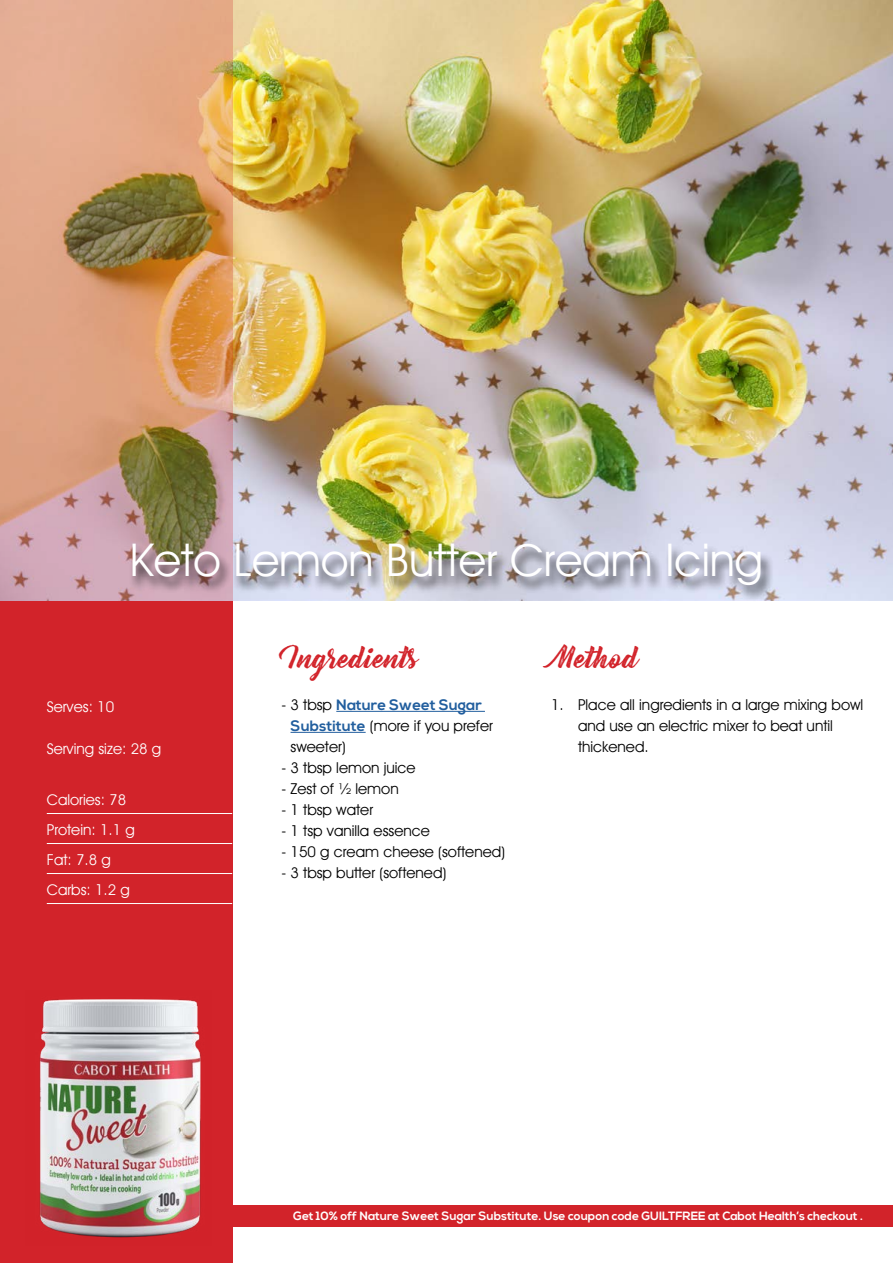
<style>
.page{position:relative;width:893px;height:1263px;background:#fff}
.page>*{position:absolute;margin:0;border:0;box-sizing:border-box;transform-origin:0 0}
.t1{font:45px "Avant Garde IT Cby BT";color:#fff}
.t2{font:27px "Bernadette Rough";color:#d2232a}
.t3{font:15px/21px "Avant Garde IT Cby BT";color:#000}
.t4{font:15px/30px "Avant Garde IT Cby BT";color:#fff}
.t5{font:700 15px "Nexa";color:#215e9e}
.t6{font:700 12px "Nexa";color:#fff}
.s1{font-family:"Avant Garde IT Cby BT";font-weight:400;color:#000}
.s2{font-family:"Nexa";font-weight:700;color:#215e9e}
</style>
<div class="page">
<div style="left:9px;top:1205px;width:884px;height:22px;background:#d2232a"></div>
<div style="left:0;top:0;width:233px;height:1263px;background:#d2232a"></div>
<img style="left:232px;top:0;width:661px;height:600px">
<hr style="left:336px;top:711px;width:149px;height:1px;background:#215e9e">
<hr style="left:291px;top:732px;width:75px;height:1px;background:#215e9e">
<img style="left:0;top:0;width:232px;height:600px">
<div style="left:129px;top:544px;width:645px;height:57px;background:#000;opacity:.75"></div>
<img style="left:39px;top:999px;width:162px;height:239px">
<hr style="left:47px;top:813px;width:185px;height:1px;background:#fff">
<hr style="left:47px;top:843px;width:185px;height:1px;background:#fff">
<hr style="left:47px;top:873px;width:185px;height:1px;background:#fff">
<hr style="left:47px;top:903px;width:185px;height:1px;background:#fff">
<h1 class="t1" style="left:130px;top:533px;width:635px">Keto Lemon Butter Cream Icing</h1>
<p class="t4" style="left:47px;top:691px;width:69px">Serves: 10</p>
<p class="t4" style="left:47px;top:733px;width:116px">Serving size: 28 g</p>
<p class="t4" style="left:47px;top:784px;width:90px">Calories: 78<br>Protein: 1.1 g<br>Fat: 7.8 g<br>Carbs: 1.2 g</p>
<h2 class="t2" style="left:281px;top:636px;width:139px">Ingredients</h2>
<p class="t5" style="left:281px;top:696px;width:202px"><span class="s1">- 3 tbsp</span> Nature Sweet Sugar</p>
<p class="t3" style="left:291px;top:715px;width:204px"><span class="s2">Substitute</span> (more if you prefer sweeter)</p>
<p class="t3" style="left:281px;top:757px;width:136px">- 3 tbsp lemon juice</p>
<p class="t3" style="left:281px;top:778px;width:119px">- Zest of ½ lemon</p>
<p class="t3" style="left:281px;top:799px;width:93px">- 1 tbsp water</p>
<p class="t3" style="left:281px;top:820px;width:150px">- 1 tsp vanilla essence</p>
<p class="t3" style="left:281px;top:841px;width:225px">- 150 g cream cheese (softened)</p>
<p class="t3" style="left:281px;top:862px;width:166px">- 3 tbsp butter (softened)</p>
<h2 class="t2" style="left:551px;top:636px;width:90px">Method</h2>
<p class="t3" style="left:578px;top:694px;width:287px;text-indent:-27px">1. Place all ingredients in a large mixing bowl and use an electric mixer to beat until thickened.</p>
<p class="t6" style="left:293px;top:1209px;width:571px">Get 10% off Nature Sweet Sugar Substitute. Use coupon code GUILTFREE at Cabot Health’s checkout .</p>
</div>
